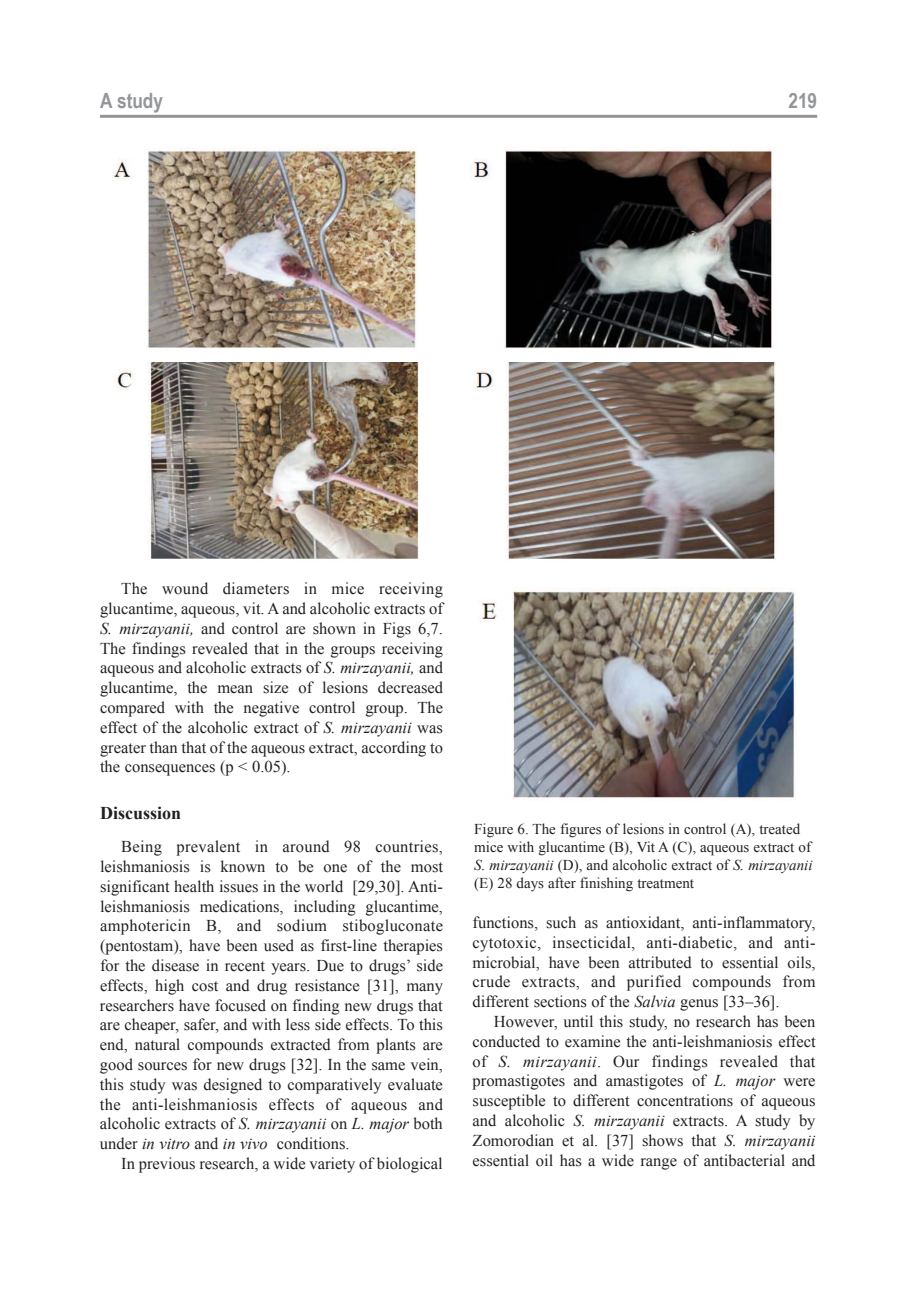
<style>
.page{position:relative;width:920px;height:1290px;background:#fff}
.page>*{position:absolute;margin:0;border:0;box-sizing:border-box;transform-origin:0 0}
.t1{font:700 21px "Arial Narrow";color:#939598}
.t2{font:700 18px "Times New Roman";color:#231f20}
.t3{font:16.5px/19.8px "Times New Roman";color:#231f20;text-align:justify}
.t4{font:15px/18px "Times New Roman";color:#231f20}
.s1{font-style:italic}
</style>
<div class="page">
<img style="left:112px;top:148px;width:661px;height:201px">
<img style="left:117px;top:363px;width:659px;height:196px">
<img style="left:478px;top:588px;width:317px;height:212px">
<hr style="left:100px;top:115px;width:717px;height:3px;background:#939598">
<p class="t1" style="left:100px;top:88px;width:64px">A study</p>
<p class="t1" style="left:788px;top:88px;width:30px">219</p>
<p class="t3" style="left:100px;top:579px;width:345px;text-indent:21px">The wound diameters in mice receiving glucantime, aqueous, vit. A and alcoholic extracts of <span class="s1">S. mirzayanii,</span> and control are shown in Figs 6,7.<br>The findings revealed that in the groups receiving aqueous and alcoholic extracts of <span class="s1">S. mirzayanii,</span> and glucantime, the mean size of lesions decreased compared with the negative control group. The effect of the alcoholic extract of <span class="s1">S. mirzayanii</span> was greater than that of the aqueous extract, according to the consequences (p &lt; 0.05).</p>
<p class="t2" style="left:100px;top:803px;width:83px">Discussion</p>
<p class="t3" style="left:100px;top:837px;width:345px;text-indent:21px">Being prevalent in around 98 countries, leishmaniosis is known to be one of the most significant health issues in the world [29,30]. Anti&shy;leishmaniosis medications, including glucantime, amphotericin B, and sodium stibogluconate (pentostam), have been used as first-line therapies for the disease in recent years. Due to drugs’ side effects, high cost and drug resistance [31], many researchers have focused on finding new drugs that are cheaper, safer, and with less side effects. To this end, natural compounds extracted from plants are good sources for new drugs [32]. In the same vein, this study was designed to comparatively evaluate the anti-leishmaniosis effects of aqueous and alcoholic extracts of <span class="s1">S. mirzayanii</span> on <span class="s1">L. major</span> both under <span class="s1">in vitro</span> and <span class="s1">in vivo</span> conditions.</p>
<p class="t3" style="left:121px;top:1153px;width:323px">In previous research, a wide variety of biological</p>
<p class="t4" style="left:474px;top:820px;width:340px">Figure 6. The figures of lesions in control (A), treated mice with glucantime (B), Vit A (C), aqueous extract of <span class="s1">S. mirzayanii</span> (D), and alcoholic extract of <span class="s1">S. mirzayanii </span>(E) 28 days after finishing treatment</p>
<p class="t3" style="left:473px;top:912px;width:344px">functions, such as antioxidant, anti-inflammatory, cytotoxic, insecticidal, anti-diabetic, and anti - microbial, have been attributed to essential oils, crude extracts, and purified compounds from different sections of the <span class="s1">Salvia</span> genus [33–36].</p>
<p class="t3" style="left:473px;top:1011px;width:344px;text-indent:21px">However, until this study, no research has been conducted to examine the anti-leishmaniosis effect of <span class="s1">S. mirzayanii</span>. Our findings revealed that promastigotes and amastigotes of <span class="s1">L. major</span> were susceptible to different concentrations of aqueous and alcoholic <span class="s1">S. mirzayanii</span> extracts. A study by Zomorodian et al. [37] shows that <span class="s1">S. mirzayanii </span>essential oil has a wide range of antibacterial and</p>
</div>
